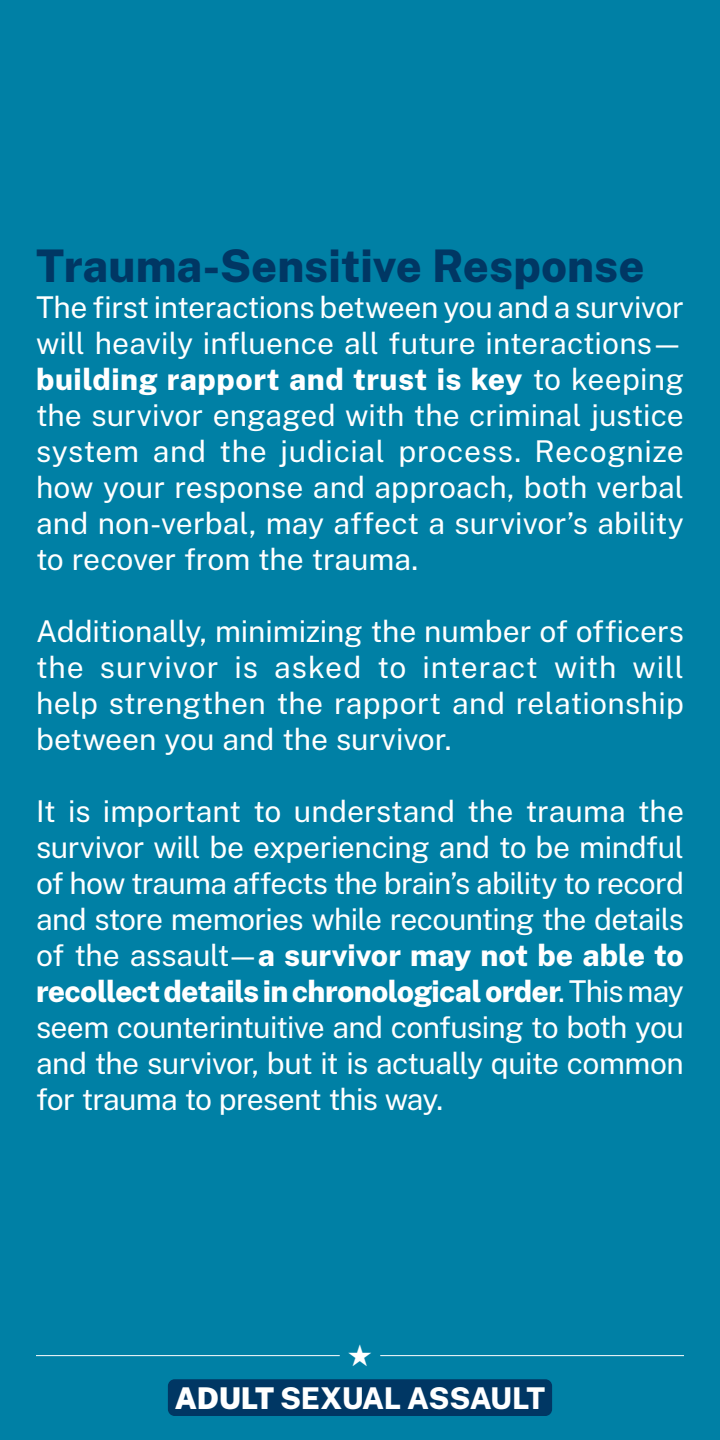
<style>
.page{position:relative;width:720px;height:1440px;background:#0080a5}
.page>*{position:absolute;margin:0;border:0;box-sizing:border-box;transform-origin:0 0}
.t1{font:800 45px "Public Sans";color:#003764}
.p1{font:30px/36px "Public Sans";letter-spacing:-.005em;color:#fff;text-align:justify}
.t2{font:800 30px "Public Sans";letter-spacing:-.02em;color:#fff}
.s1{font-weight:800}
.s2{font-weight:900}
</style>
<div class="page">
<hr style="left:380px;top:1355px;width:304px;height:1px;background:#fff">
<hr style="left:36px;top:1355px;width:304px;height:1px;background:#fff">
<div style="left:168px;top:1379px;width:384px;height:37px;background:#003764;border-radius:7px"></div>
<p class="t1" style="left:36px;top:232px;width:610px">Trauma-Sensitive Response</p>
<p class="p1" style="left:36px;top:288px;width:650px">The first interactions between you and a survivor will heavily influence all future interactions— <span class="s1">building rapport and trust is key</span> to keeping the survivor engaged with the criminal justice system and the judicial process. Recognize how your response and approach, both verbal and non-verbal, may affect a survivor’s ability to recover from the trauma.</p>
<p class="p1" style="left:36px;top:612px;width:650px">Additionally, minimizing the number of officers the survivor is asked to interact with will help strengthen the rapport and relationship between you and the survivor.</p>
<p class="p1" style="left:36px;top:792px;width:650px">It is important to understand the trauma the survivor will be experiencing and to be mindful of how trauma affects the brain’s ability to record and store memories while recounting the details of the assault—<span class="s1">a survivor may not be able to recollect details in chronological order</span>. This may seem counterintuitive and confusing to both you and the survivor, but it is actually quite common for trauma to present this way.</p>
<p class="t2" style="left:175px;top:1375px;width:372px"><span class="s2">ADULT</span> SEXUAL ASSAULT</p>
</div>
